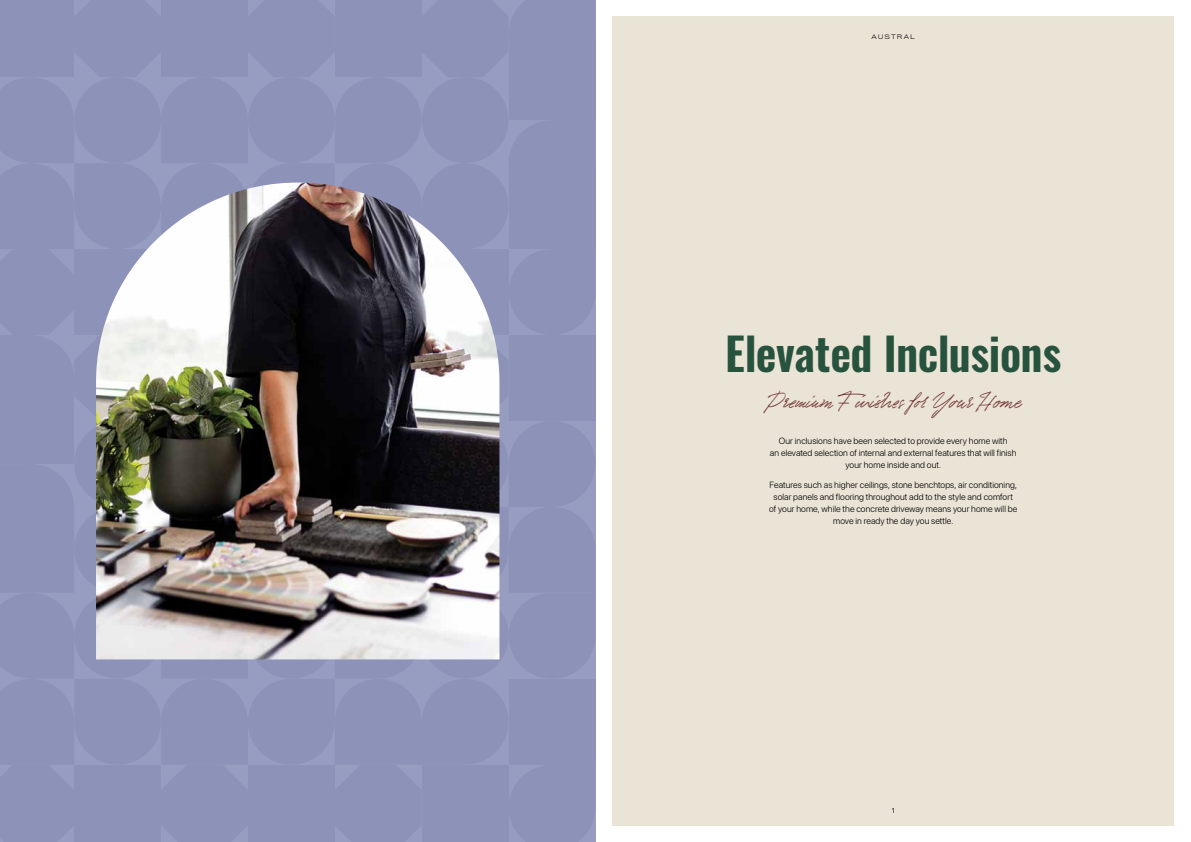
<style>
.page{position:relative;width:1191px;height:842px;background:#fff}
.page>*{position:absolute;margin:0;border:0;box-sizing:border-box;transform-origin:0 0}
.t1{font:600 45px "Oswald";letter-spacing:-.01em;color:#27533e}
.t2{font:25px "Scribo Brush Pro";letter-spacing:.01em;color:#692829}
.t3{font:300 9px/12px "SF Pro Display";letter-spacing:.01em;color:#000;text-align:center}
.t4{font:7px "SF Pro Display";color:#000}
.t5{font:300 5.8px "Titling Gothic FB Wide";letter-spacing:.185em;color:#000}
</style>
<div class="page">
<div style="left:612px;top:16px;width:562px;height:810px;background:#eae4d6"></div>
<svg style="left:0;top:0;width:595px;height:842px;background:#8e94b8"></svg>
<img style="left:96px;top:183px;width:403px;height:476px">
<p class="t5" style="left:871px;top:33px;width:45px">AUSTRAL</p>
<h1 class="t1" style="left:725px;top:330px;width:337px">Elevated Inclusions</h1>
<h2 class="t2" style="left:765px;top:384px;width:256px">Premium Finishes for Your Home</h2>
<p class="t3" style="left:770px;top:434px;width:248px">Our inclusions have been selected to provide every home with<br>an elevated selection of internal and external features that will finish your home inside and out.</p>
<p class="t3" style="left:769px;top:479px;width:250px">Features such as higher ceilings, stone benchtops, air conditioning, solar panels and flooring throughout add to the style and comfort of your home, while the concrete driveway means your home will be move in ready the day you settle.</p>
<p class="t4" style="left:891px;top:805px;width:5px">1</p>
</div>
